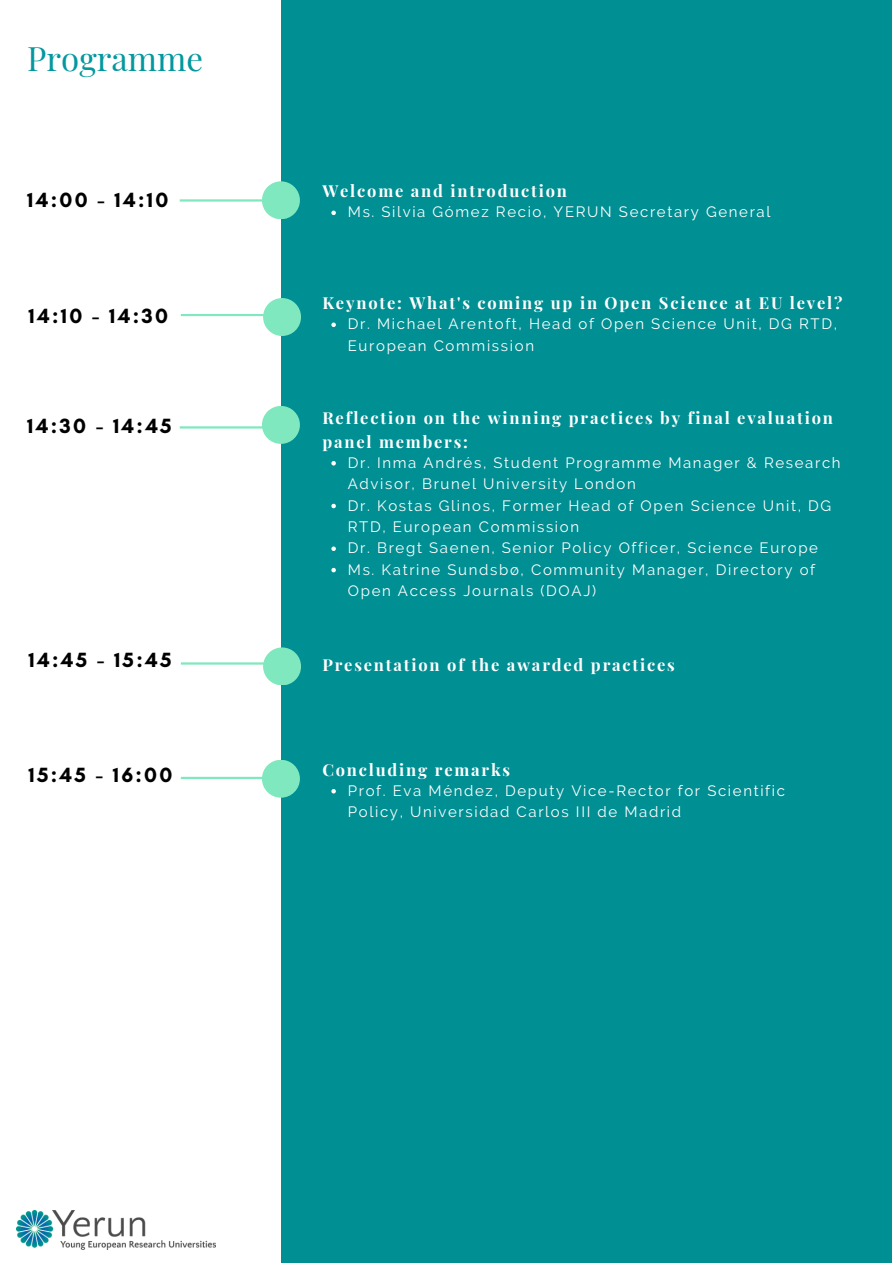
<style>
.page{position:relative;width:893px;height:1264px;background:#fff}
.page>*{position:absolute;margin:0;border:0;box-sizing:border-box;transform-origin:0 0}
.t1{font:33px "Playfair Display";color:#03989e}
.t2{font:700 21px "Glacial Indifference";letter-spacing:.11em;color:#000}
.t3{font:700 16.5px/23.5px "Playfair Display";letter-spacing:.11em;color:#fff}
.t4{font:15px/21.3px "Raleway";letter-spacing:.11em;color:#fff}
</style>
<div class="page">
<div style="left:281px;top:0;width:610px;height:1262px;background:#008f93"></div>
<div style="left:262px;top:181px;width:38px;height:38px;background:#7fe8bf;border-radius:50%"></div>
<svg style="left:180px;top:199px;width:82px;height:2px"></svg>
<div style="left:262px;top:759px;width:38px;height:38px;background:#7fe8bf;border-radius:50%"></div>
<svg style="left:181px;top:776px;width:81px;height:3px"></svg>
<div style="left:263px;top:647px;width:38px;height:38px;background:#7fe8bf;border-radius:50%"></div>
<svg style="left:181px;top:662px;width:83px;height:2px"></svg>
<div style="left:263px;top:298px;width:38px;height:38px;background:#7fe8bf;border-radius:50%"></div>
<svg style="left:181px;top:314px;width:82px;height:2px"></svg>
<div style="left:262px;top:406px;width:38px;height:38px;background:#7fe8bf;border-radius:50%"></div>
<svg style="left:180px;top:426px;width:82px;height:2px"></svg>
<img style="left:17px;top:1210px;width:199px;height:39px">
<svg style="left:331px;top:210px;width:5px;height:5px"></svg>
<svg style="left:331px;top:322px;width:5px;height:5px"></svg>
<svg style="left:331px;top:789px;width:5px;height:4px"></svg>
<svg style="left:331px;top:461px;width:5px;height:4px"></svg>
<svg style="left:331px;top:504px;width:5px;height:4px"></svg>
<svg style="left:331px;top:546px;width:5px;height:5px"></svg>
<svg style="left:331px;top:568px;width:5px;height:4px"></svg>
<h1 class="t1" style="left:27px;top:35px;width:177px">Programme</h1>
<h2 class="t2" style="left:27px;top:187px;width:143px">14:00 - 14:10</h2>
<h2 class="t2" style="left:28px;top:303px;width:141px">14:10 - 14:30</h2>
<h2 class="t2" style="left:27px;top:413px;width:146px">14:30 - 14:45</h2>
<h2 class="t2" style="left:28px;top:646px;width:144px">14:45 - 15:45</h2>
<h2 class="t2" style="left:28px;top:762px;width:145px">15:45 - 16:00</h2>
<p class="t3" style="left:322px;top:178px;width:246px">Welcome and introduction</p>
<p class="t4" style="left:348px;top:201px;width:424px">Ms. Silvia Gómez Recio, YERUN Secretary General</p>
<p class="t3" style="left:322px;top:290px;width:521px">Keynote: What's coming up in Open Science at EU level?</p>
<p class="t4" style="left:348px;top:313px;width:490px">Dr. Michael Arentoft, Head of Open Science Unit, DG RTD,<br>European Commission</p>
<p class="t3" style="left:322px;top:405px;width:512px">Reflection on the winning practices by final evaluation panel members:</p>
<p class="t4" style="left:348px;top:452px;width:494px">Dr. Inma Andrés, Student Programme Manager &amp; Research Advisor, Brunel University London<br>Dr. Kostas Glinos, Former Head of Open Science Unit, DG RTD, European Commission<br>Dr. Bregt Saenen, Senior Policy Officer, Science Europe Ms. Katrine Sundsbø, Community Manager, Directory of Open Access Journals (DOAJ)</p>
<p class="t3" style="left:322px;top:653px;width:354px">Presentation of the awarded practices</p>
<p class="t3" style="left:322px;top:756px;width:189px">Concluding remarks</p>
<p class="t4" style="left:348px;top:779px;width:438px">Prof. Eva Méndez, Deputy Vice-Rector for Scientific<br>Policy, Universidad Carlos III de Madrid</p>
</div>
